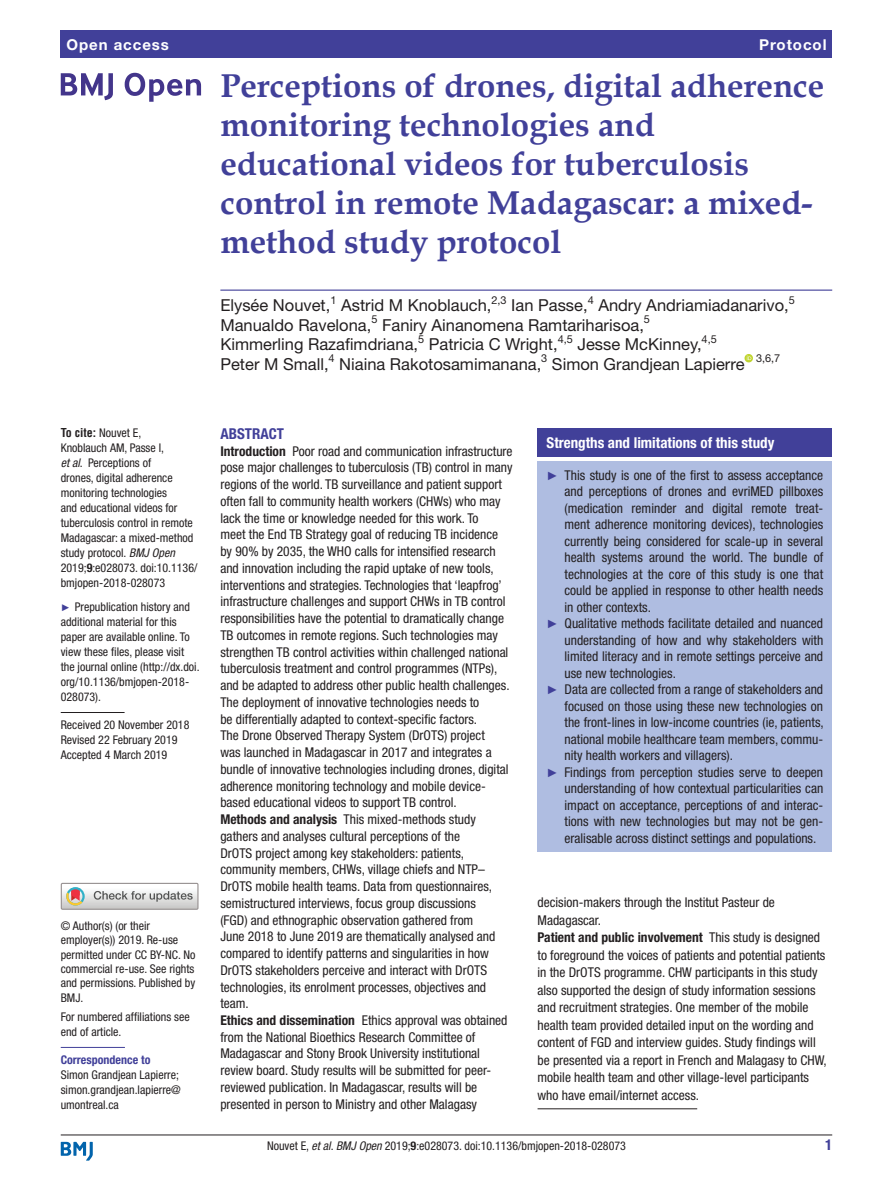
<style>
.page{position:relative;width:893px;height:1191px;background:#fff}
.page>*{position:absolute;margin:0;border:0;box-sizing:border-box;transform-origin:0 0}
.t1{font:700 33px/39px "Book Antiqua";color:#414099}
.t2{font:16.5px "Helvetica Neue LT Std";color:#231f20}
.t3{font:700 condensed 15px "Helvetica Neue LT Std";color:#fff}
.t4{font:700 15px "Helvetica Neue LT Std";letter-spacing:.065em;color:#fff}
.t5{font:700 condensed 15px "Helvetica Neue LT Std";color:#414099}
.t6{font:condensed 13.5px/16.8px "Helvetica Neue LT Std";color:#231f20}
.t7{font:condensed 12px/15px "Helvetica Neue LT Std";color:#231f20}
.t8{font:700 condensed 12px "Helvetica Neue LT Std";color:#414099}
.t9{font:10.95px "Helvetica Neue LT Std";color:#231f20}
.s1{font-family:"Helvetica LT Std";font-weight:700}
.s2{font-style:italic}
.s3{font-weight:700}
.s4{font-family:"Arial";font-stretch:normal;font-size:9.75px;color:#414099}
.s5{font-family:"Arial";font-stretch:normal;font-size:12px;color:#414099}
</style>
<div class="page">
<hr style="left:61px;top:1134px;width:771px;height:1px;background:#231f20">
<svg style="left:61px;top:1141px;width:32px;height:19px"></svg>
<div style="left:61px;top:31px;width:771px;height:27px;background:#414099"></div>
<hr style="left:220px;top:289px;width:612px;height:2px;background:#414099">
<svg style="left:744px;top:354px;width:9px;height:8px"></svg>
<hr style="left:61px;top:712px;width:64px;height:1px;background:#231f20">
<hr style="left:61px;top:1047px;width:64px;height:1px;background:#414099">
<svg style="left:61px;top:73px;width:52px;height:27px"></svg>
<svg style="left:125px;top:73px;width:76px;height:29px"></svg>
<div style="left:61px;top:882px;width:138px;height:27px;border:1px solid #969090"></div>
<svg style="left:61px;top:883px;width:137px;height:26px"></svg>
<hr style="left:538px;top:1108px;width:159px;height:1px;background:#231f20">
<div style="left:538px;top:428px;width:294px;height:29px;background:#414099"></div>
<div style="left:538px;top:461px;width:294px;height:390px;background:#afbde1"></div>
<p class="t4" style="left:66px;top:35px;width:104px">Open access</p>
<p class="t4" style="left:759px;top:35px;width:69px">Protocol</p>
<h1 class="t1" style="left:220px;top:66px;width:605px">Perceptions of drones, digital adherence monitoring technologies and educational videos for tuberculosis control in remote Madagascar: a mixed&shy;method study protocol</h1>
<p class="t2" style="left:220px;top:296px;width:112px">Elysée Nouvet,</p>
<p class="t9" style="left:330px;top:293px;width:8px">1</p>
<p class="t2" style="left:341px;top:296px;width:152px">Astrid M Knoblauch,</p>
<p class="t9" style="left:491px;top:293px;width:17px">2,3</p>
<p class="t2" style="left:511px;top:296px;width:78px">Ian Passe,</p>
<p class="t9" style="left:588px;top:293px;width:8px">4</p>
<p class="t2" style="left:598px;top:296px;width:192px">Andry Andriamiadanarivo,</p>
<p class="t9" style="left:789px;top:293px;width:8px">5</p>
<p class="t2" style="left:220px;top:315px;width:152px">Manualdo Ravelona,</p>
<p class="t9" style="left:371px;top:313px;width:8px">5</p>
<p class="t2" style="left:382px;top:315px;width:263px">Faniry Ainanomena Ramtariharisoa,</p>
<p class="t9" style="left:644px;top:313px;width:8px">5</p>
<p class="t2" style="left:220px;top:335px;width:199px">Kimmerling Razafimdriana,</p>
<p class="t9" style="left:418px;top:332px;width:8px">5</p>
<p class="t2" style="left:429px;top:335px;width:130px">Patricia C Wright,</p>
<p class="t9" style="left:558px;top:332px;width:17px">4,5</p>
<p class="t2" style="left:578px;top:335px;width:126px">Jesse McKinney,</p>
<p class="t9" style="left:702px;top:332px;width:17px">4,5</p>
<p class="t2" style="left:220px;top:354px;width:110px">Peter M Small,</p>
<p class="t9" style="left:329px;top:352px;width:8px">4</p>
<p class="t2" style="left:339px;top:354px;width:204px">Niaina Rakotosamimanana,</p>
<p class="t9" style="left:541px;top:352px;width:8px">3</p>
<p class="t2" style="left:552px;top:354px;width:194px">Simon Grandjean Lapierre</p>
<p class="t9" style="left:756px;top:352px;width:26px">3,6,7</p>
<p class="t7" style="left:61px;top:425px;width:138px"><span class="s1">To cite:</span> Nouvet E,<br>Knoblauch AM, Passe I,<br><span class="s2">et al</span>. Perceptions of<br>drones, digital adherence monitoring technologies<br>and educational videos for tuberculosis control in remote<br>Madagascar: a mixed-method study protocol. <span class="s2">BMJ Open<br></span>2019;<span class="s3">9</span>:e028073. doi:10.1136/ bmjopen-2018-028073</p>
<p class="t7" style="left:61px;top:599px;width:140px"><span class="s4">►</span> Prepublication history and additional material for this paper are available online. To view these files, please visit the journal online (http://dx.doi. org/10.1136/bmjopen-2018-<br>028073).</p>
<p class="t7" style="left:61px;top:717px;width:130px">Received 20 November 2018<br>Revised 22 February 2019<br>Accepted 4 March 2019</p>
<p class="t7" style="left:61px;top:918px;width:136px;line-height:14.4px">© Author(s) (or their employer(s)) 2019. Re-use permitted under CC BY-NC. No commercial re-use. See rights and permissions. Published by<br>BMJ.</p>
<p class="t7" style="left:61px;top:1009px;width:130px">For numbered affiliations see end of article.</p>
<p class="t8" style="left:61px;top:1052px;width:91px">Correspondence to</p>
<p class="t7" style="left:61px;top:1067px;width:122px">Simon Grandjean Lapierre; simon.grandjean.lapierre@ umontreal.ca</p>
<p class="t5" style="left:220px;top:424px;width:65px">Abstract</p>
<p class="t6" style="left:220px;top:442px;width:294px"><span class="s3">Introduction</span> Poor road and communication infrastructure pose major challenges to tuberculosis (TB) control in many regions of the world. TB surveillance and patient support often fall to community health workers (CHWs) who may lack the time or knowledge needed for this work. To<br>meet the End TB Strategy goal of reducing TB incidence by 90% by 2035, the WHO calls for intensified research and innovation including the rapid uptake of new tools, interventions and strategies. Technologies that ‘leapfrog’ infrastructure challenges and support CHWs in TB control responsibilities have the potential to dramatically change TB outcomes in remote regions. Such technologies may strengthen TB control activities within challenged national tuberculosis treatment and control programmes (NTPs), and be adapted to address other public health challenges.<br>The deployment of innovative technologies needs to<br>be differentially adapted to context-specific factors.<br>The Drone Observed Therapy System (DrOTS) project<br>was launched in Madagascar in 2017 and integrates a bundle of innovative technologies including drones, digital adherence monitoring technology and mobile device&shy;based educational videos to support TB control.<br><span class="s3">Methods and analysis</span> This mixed-methods study gathers and analyses cultural perceptions of the<br>DrOTS project among key stakeholders: patients, community members, CHWs, village chiefs and NTP– DrOTS mobile health teams. Data from questionnaires, semistructured interviews, focus group discussions<br>(FGD) and ethnographic observation gathered from<br>June 2018 to June 2019 are thematically analysed and compared to identify patterns and singularities in how DrOTS stakeholders perceive and interact with DrOTS technologies, its enrolment processes, objectives and team.<br><span class="s3">Ethics and dissemination</span> Ethics approval was obtained from the National Bioethics Research Committee of Madagascar and Stony Brook University institutional review board. Study results will be submitted for peer&shy;reviewed publication. In Madagascar, results will be presented in person to Ministry and other Malagasy</p>
<p class="t3" style="left:547px;top:433px;width:229px">Strengths and limitations of this study</p>
<p class="t6" style="left:547px;top:466px;width:278px"><span class="s5">►</span> This study is one of the first to assess acceptance</p>
<p class="t6" style="left:565px;top:483px;width:260px">and perceptions of drones and evriMED pillboxes</p>
<p class="t6" style="left:565px;top:499px;width:260px">(medication reminder and digital remote treat-</p>
<p class="t6" style="left:565px;top:516px;width:260px">ment adherence monitoring devices), technologies</p>
<p class="t6" style="left:565px;top:532px;width:260px">currently being considered for scale-up in several</p>
<p class="t6" style="left:565px;top:549px;width:260px">health systems around the world. The bundle of</p>
<p class="t6" style="left:565px;top:565px;width:260px">technologies at the core of this study is one that</p>
<p class="t6" style="left:565px;top:582px;width:260px">could be applied in response to other health needs</p>
<p class="t6" style="left:565px;top:598px;width:88px">in other contexts.</p>
<p class="t6" style="left:547px;top:615px;width:278px"><span class="s5">►</span> Qualitative methods facilitate detailed and nuanced</p>
<p class="t6" style="left:565px;top:631px;width:260px">understanding of how and why stakeholders with</p>
<p class="t6" style="left:565px;top:648px;width:260px">limited literacy and in remote settings perceive and</p>
<p class="t6" style="left:565px;top:664px;width:113px">use new technologies.</p>
<p class="t6" style="left:547px;top:681px;width:278px"><span class="s5">►</span> Data are collected from a range of stakeholders and</p>
<p class="t6" style="left:565px;top:697px;width:260px">focused on those using these new technologies on</p>
<p class="t6" style="left:565px;top:714px;width:261px">the front-lines in low-income countries (ie, patients,</p>
<p class="t6" style="left:565px;top:730px;width:260px">national mobile healthcare team members, commu-</p>
<p class="t6" style="left:565px;top:747px;width:170px">nity health workers and villagers).</p>
<p class="t6" style="left:547px;top:763px;width:278px"><span class="s5">►</span> Findings from perception studies serve to deepen</p>
<p class="t6" style="left:565px;top:780px;width:260px">understanding of how contextual particularities can</p>
<p class="t6" style="left:565px;top:796px;width:260px">impact on acceptance, perceptions of and interac-</p>
<p class="t6" style="left:565px;top:813px;width:260px">tions with new technologies but may not be gen-</p>
<p class="t6" style="left:565px;top:829px;width:253px">eralisable across distinct settings and populations.</p>
<p class="t6" style="left:538px;top:893px;width:291px;line-height:17.5px">decision-makers through the Institut Pasteur de Madagascar.<br><span class="s3">Patient and public involvement</span> This study is designed to foreground the voices of patients and potential patients in the DrOTS programme. CHW participants in this study also supported the design of study information sessions and recruitment strategies. One member of the mobile health team provided detailed input on the wording and content of FGD and interview guides. Study findings will be presented via a report in French and Malagasy to CHW, mobile health team and other village-level participants who have email/internet access.</p>
<p class="t7" style="left:267px;top:1137px;width:360px">Nouvet E, <span class="s2">et al</span>. <span class="s2">BMJ Open</span> 2019;<span class="s3">9</span>:e028073. doi:10.1136/bmjopen-2018-028073</p>
<p class="t5" style="left:825px;top:1135px;width:9px">1</p>
</div>
